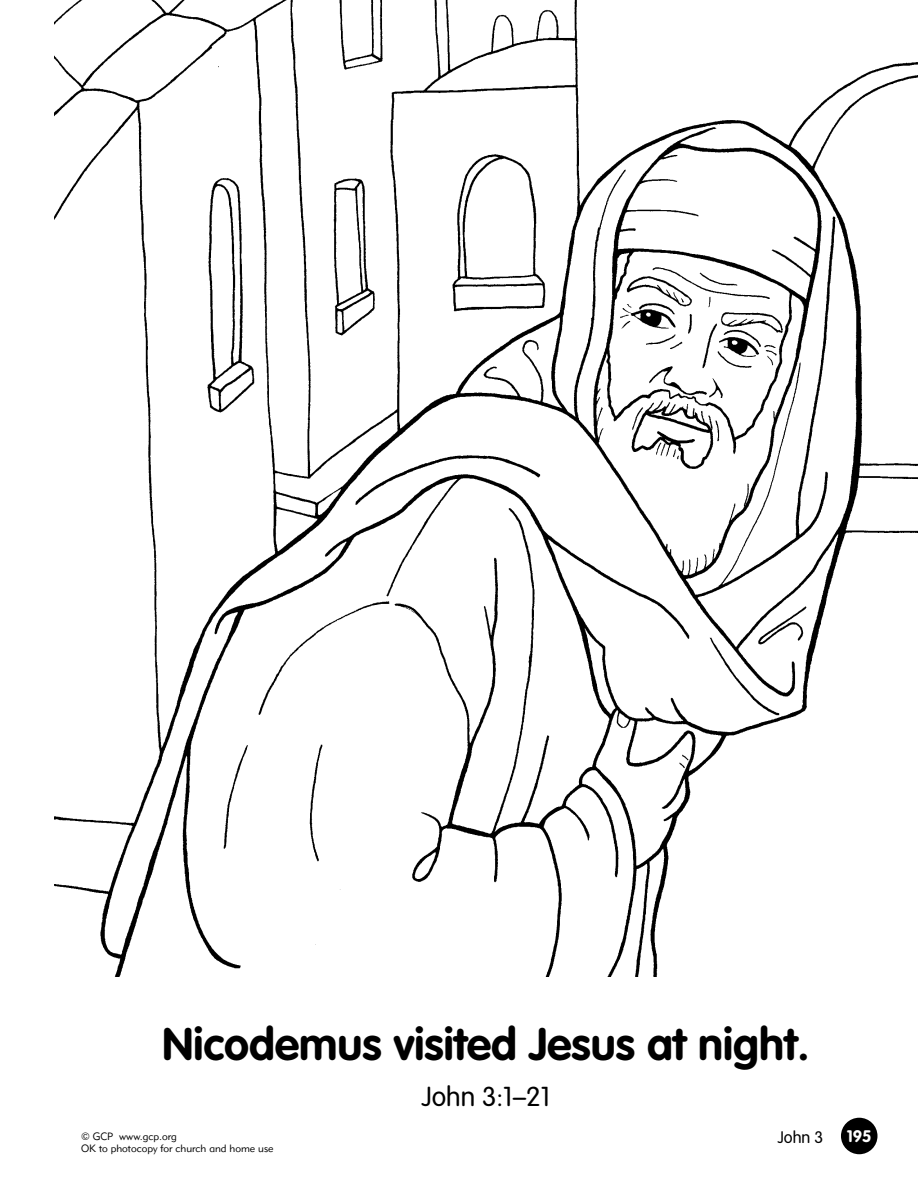
<style>
.page{position:relative;width:918px;height:1188px;background:#fff}
.page>*{position:absolute;margin:0;border:0;box-sizing:border-box;transform-origin:0 0}
.t1{font:700 45px "VAG Rounded";color:#000}
.t2{font:300 27px "VAG Rounded";color:#000}
.t3{font:300 16.5px "VAG Rounded";color:#000}
.t4{font:700 16.5px "VAG Rounded";color:#fff}
.t5{font:10.5px "Geometric 415 BT Lite A";color:#000}
</style>
<div class="page">
<div style="left:841px;top:1118px;width:36px;height:36px;background:#000;border-radius:50%"></div>
<img style="left:54px;top:0;width:864px;height:976px">
<h1 class="t1" style="left:163px;top:1018px;width:648px">Nicodemus visited Jesus at night.</h1>
<h2 class="t2" style="left:422px;top:1081px;width:130px">John 3:1–21</h2>
<p class="t5" style="left:81px;top:1130px;width:98px">© GCP www.gcp.org</p>
<h3 class="t4" style="left:847px;top:1126px;width:27px">195</h3>
<p class="t5" style="left:81px;top:1142px;width:194px">OK to photocopy for church and home use</p>
<h3 class="t3" style="left:778px;top:1128px;width:47px">John 3</h3>
</div>
